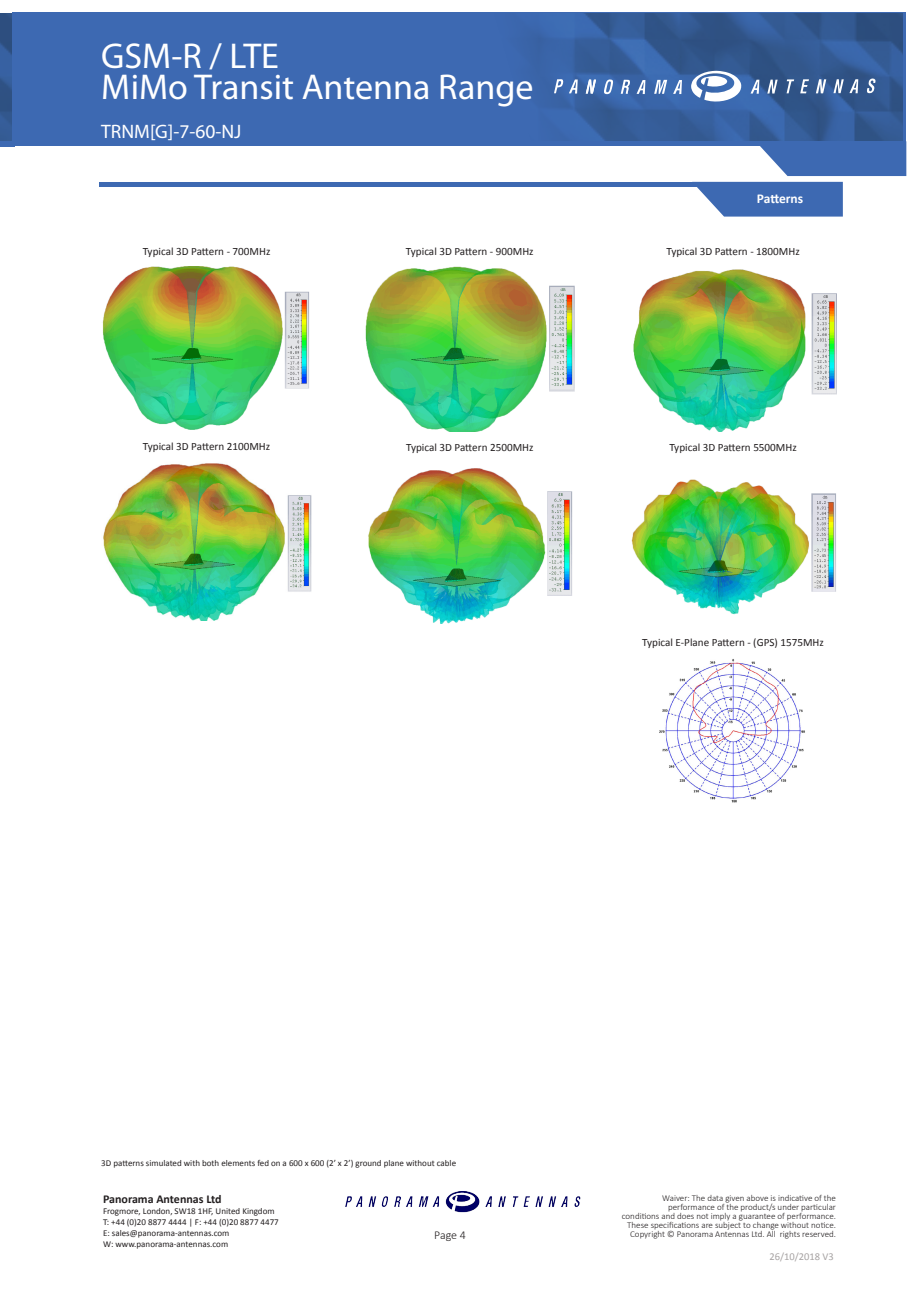
<style>
.page{position:relative;width:919px;height:1289px;background:#fff}
.page>*{position:absolute;margin:0;border:0;box-sizing:border-box;transform-origin:0 0}
.Page-Title_Left_1{font:36px "Myriad Pro";color:#fff}
.Page-Titles_Left_2{font:19.5px "Myriad Pro";color:#fff}
.Table_Title{font:700 13.5px "Calibri";color:#fff}
.t1{font:700 12px "Calibri";color:#231f20}
.Page-Titles_Left_2-2{font:300 12px "Calibri";color:#231f20}
.t2{font:11.1px "Calibri";color:#231f20}
.Page-Titles_Left_2-3{font:10.5px "Calibri";color:#a7a3a3}
.Page-Titles_Left_2-4{font:300 9px/9px "Calibri";color:#231f20;text-align:center}
.Table_Content{font:9px "Calibri";color:#231f20}
</style>
<div class="page">
<div style="left:0;top:13px;width:14px;height:130px;background:#3d69b2"></div>
<img style="left:0;top:14px;width:12px;height:127px">
<div style="left:0;top:142px;width:15px;height:5px;background:#3d69b2"></div>
<hr style="left:99px;top:182px;width:739px;height:4px;background:#3d69b2">
<svg style="left:692px;top:182px;width:150px;height:34px"></svg>
<div style="left:12px;top:13px;width:893px;height:129px;background:#3d69b2"></div>
<img style="left:526px;top:13px;width:376px;height:127px">
<svg style="left:691px;top:71px;width:50px;height:32px"></svg>
<svg style="left:815px;top:79px;width:11px;height:14px"></svg>
<svg style="left:603px;top:79px;width:10px;height:16px"></svg>
<svg style="left:800px;top:79px;width:8px;height:14px"></svg>
<svg style="left:786px;top:79px;width:8px;height:14px"></svg>
<svg style="left:620px;top:79px;width:10px;height:15px"></svg>
<svg style="left:833px;top:79px;width:10px;height:14px"></svg>
<svg style="left:585px;top:80px;width:11px;height:13px"></svg>
<svg style="left:767px;top:80px;width:10px;height:13px"></svg>
<svg style="left:849px;top:79px;width:9px;height:14px"></svg>
<svg style="left:554px;top:79px;width:23px;height:14px"></svg>
<svg style="left:750px;top:80px;width:9px;height:14px"></svg>
<svg style="left:636px;top:80px;width:9px;height:14px"></svg>
<svg style="left:673px;top:80px;width:9px;height:14px"></svg>
<svg style="left:654px;top:80px;width:13px;height:14px"></svg>
<svg style="left:866px;top:78px;width:9px;height:16px"></svg>
<div style="left:12px;top:141px;width:888px;height:5px;background:#3d69b2"></div>
<svg style="left:760px;top:141px;width:146px;height:35px"></svg>
<img style="left:345px;top:1191px;width:236px;height:22px">
<img style="left:102px;top:266px;width:207px;height:164px">
<img style="left:365px;top:266px;width:210px;height:166px">
<img style="left:633px;top:269px;width:204px;height:163px">
<img style="left:103px;top:463px;width:209px;height:157px">
<img style="left:368px;top:468px;width:205px;height:155px">
<img style="left:631px;top:479px;width:205px;height:136px">
<img style="left:659px;top:659px;width:146px;height:144px">
<p class="Page-Title_Left_1" style="left:101px;top:34px;width:179px">GSM-R / LTE</p>
<p class="Page-Title_Left_1" style="left:101px;top:65px;width:434px">MiMo Transit Antenna Range</p>
<p class="Page-Titles_Left_2" style="left:101px;top:119px;width:142px">TRNM[G]-7-60-NJ</p>
<p class="Table_Title" style="left:756px;top:190px;width:48px">Patterns</p>
<p class="t2" style="left:143px;top:245px;width:129px">Typical 3D Pattern - 700MHz</p>
<p class="t2" style="left:406px;top:245px;width:129px">Typical 3D Pattern - 900MHz</p>
<p class="t2" style="left:666px;top:245px;width:135px">Typical 3D Pattern - 1800MHz</p>
<p class="t2" style="left:143px;top:439px;width:129px">Typical 3D Pattern 2100MHz</p>
<p class="t2" style="left:406px;top:440px;width:129px">Typical 3D Pattern 2500MHz</p>
<p class="t2" style="left:669px;top:440px;width:129px">Typical 3D Pattern 5500MHz</p>
<p class="t2" style="left:642px;top:635px;width:183px">Typical E-Plane Pattern - (GPS) 1575MHz</p>
<p class="Table_Content" style="left:101px;top:1157px;width:356px">3D patterns simulated with both elements fed on a 600 x 600 (2’ x 2’) ground plane without cable</p>
<p class="t1" style="left:103px;top:1191px;width:120px">Panorama Antennas Ltd</p>
<p class="Table_Content" style="left:103px;top:1205px;width:173px">Frogmore, London, SW18 1HF, United Kingdom</p>
<p class="Table_Content" style="left:103px;top:1216px;width:177px">T: +44 (0)20 8877 4444 | F: +44 (0)20 8877 4477</p>
<p class="Table_Content" style="left:103px;top:1226px;width:128px">E: sales@panorama-antennas.com</p>
<p class="Table_Content" style="left:103px;top:1237px;width:127px">W: www.panorama-antennas.com</p>
<p class="Page-Titles_Left_2-2" style="left:434px;top:1227px;width:33px">Page 4</p>
<p class="Page-Titles_Left_2-4" style="left:662px;top:1193px;width:175px">Waiver: The data given above is indicative of the</p>
<p class="Page-Titles_Left_2-4" style="left:668px;top:1202px;width:169px">performance of the product/s under particular</p>
<p class="Page-Titles_Left_2-4" style="left:622px;top:1211px;width:215px">conditions and does not imply a guarantee of performance.<br>These specifications are subject to change without notice.</p>
<p class="Page-Titles_Left_2-4" style="left:630px;top:1229px;width:207px">Copyright © Panorama Antennas Ltd. All rights reserved.</p>
<p class="Page-Titles_Left_2-3" style="left:769px;top:1249px;width:66px">26/10/2018 V3</p>
</div>
